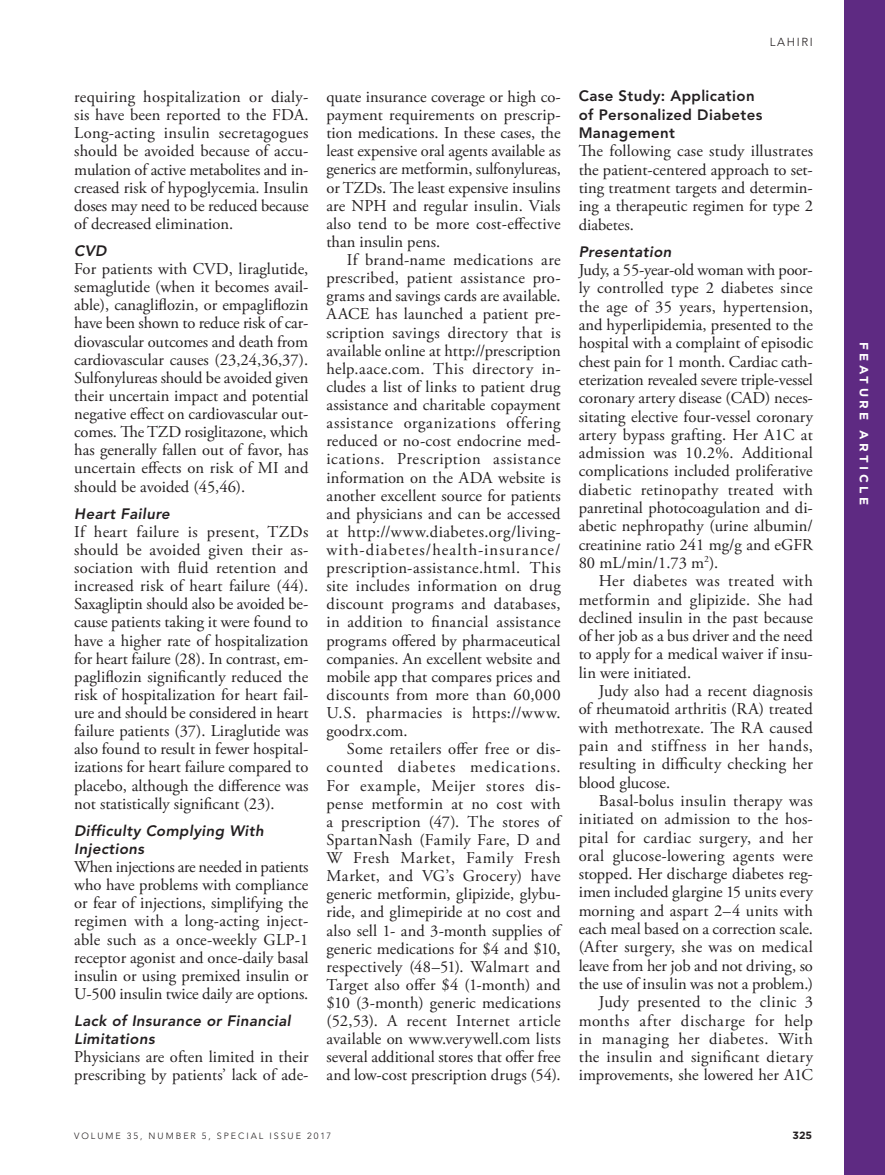
<style>
.page{position:relative;width:885px;height:1175px;background:#fff}
.page>*{position:absolute;margin:0;border:0;box-sizing:border-box;transform-origin:0 0}
.BODY_-_1st_PARA{font:16.5px/18.1px "Adobe Garamond Pro";color:#231f20;text-align:justify}
.BODY_-_2nd_PARA{font:16.5px/18.1px "Adobe Garamond Pro";letter-spacing:.005em;color:#231f20;text-align:justify}
.H2_-_BOLD_ITALIC{font:italic 800 15px/18.1px "Avenir LT Std";letter-spacing:.025em;color:#231f20}
.H1_-_BOLD{font:800 15px/18.3px "Avenir LT Std";letter-spacing:.025em;color:#231f20}
.t1{font:700 12px "Gotham";letter-spacing:.28em;color:#fff}
.t2{font:300 11.55px "Avenir LT Std";letter-spacing:.145em;color:#231f20}
.t3{font:700 10.5px "Gotham";color:#231f20}
.t4{font:300 9px "Avenir LT Std";letter-spacing:.22em;color:#231f20}
</style>
<div class="page">
<div style="left:844px;top:0;width:40px;height:1174px;background:#5e2a82"></div>
<p class="t2" style="left:769px;top:35px;width:45px">lahiri</p>
<p class="BODY_-_1st_PARA" style="left:74px;top:88px;width:236px">requiring hospitalization or dialy&shy;sis have been reported to the FDA.<br>Long-acting insulin secretagogues should be avoided because of accu&shy;mulation of active metabolites and in&shy;creased risk of hypoglycemia. Insulin doses may need to be reduced because of decreased elimination.</p>
<p class="H2_-_BOLD_ITALIC" style="left:74px;top:242px;width:34px">CVD</p>
<p class="BODY_-_1st_PARA" style="left:74px;top:260px;width:236px">For patients with CVD, liraglutide, semaglutide (when it becomes avail&shy;able), canagliflozin, or empagliflozin have been shown to reduce risk of car&shy;diovascular outcomes and death from cardiovascular causes (23,24,36,37).<br>Sulfonylureas should be avoided given their uncertain impact and potential negative effect on cardiovascular out&shy;comes. The TZD rosiglitazone, which has generally fallen out of favor, has uncertain effects on risk of MI and should be avoided (45,46).</p>
<p class="H2_-_BOLD_ITALIC" style="left:74px;top:504px;width:97px">Heart Failure</p>
<p class="BODY_-_1st_PARA" style="left:74px;top:523px;width:236px">If heart failure is present, TZDs should be avoided given their as&shy;sociation with fluid retention and increased risk of heart failure (44).<br>Saxagliptin should also be avoided be&shy;cause patients taking it were found to have a higher rate of hospitalization for heart failure (28). In contrast, em&shy;pagliflozin significantly reduced the risk of hospitalization for heart fail&shy;ure and should be considered in heart failure patients (37). Liraglutide was also found to result in fewer hospital&shy;izations for heart failure compared to placebo, although the difference was not statistically significant (23).</p>
<p class="H2_-_BOLD_ITALIC" style="left:74px;top:821px;width:191px">Difficulty Complying With<br>Injections</p>
<p class="BODY_-_1st_PARA" style="left:74px;top:858px;width:236px">When injections are needed in patients who have problems with compliance or fear of injections, simplifying the regimen with a long-acting inject&shy;able such as a once-weekly GLP-1 receptor agonist and once-daily basal insulin or using premixed insulin or U-500 insulin twice daily are options.</p>
<p class="H2_-_BOLD_ITALIC" style="left:74px;top:1012px;width:218px">Lack of Insurance or Financial<br>Limitations</p>
<p class="BODY_-_1st_PARA" style="left:74px;top:1048px;width:236px">Physicians are often limited in their prescribing by patients’ lack of ade-</p>
<p class="BODY_-_1st_PARA" style="left:326px;top:88px;width:236px">quate insurance coverage or high co&shy;payment requirements on prescrip&shy;tion medications. In these cases, the least expensive oral agents available as generics are metformin, sulfonylureas, or TZDs. The least expensive insulins are NPH and regular insulin. Vials also tend to be more cost-effective than insulin pens.</p>
<p class="BODY_-_2nd_PARA" style="left:326px;top:251px;width:236px;text-indent:20px">If brand-name medications are prescribed, patient assistance pro&shy;grams and savings cards are available.<br>AACE has launched a patient pre&shy;scription savings directory that is available online at http://prescription help.aace.com. This directory in&shy;cludes a list of links to patient drug assistance and charitable copayment assistance organizations offering reduced or no-cost endocrine med&shy;ications. Prescription assistance information on the ADA website is another excellent source for patients and physicians and can be accessed at http://www.diabetes.org/living&shy;with-diabetes/health-insurance/ prescription-assistance.html. This site includes information on drug discount programs and databases, in addition to financial assistance programs offered by pharmaceutical companies. An excellent website and mobile app that compares prices and discounts from more than 60,000<br>U.S. pharmacies is https://www. goodrx.com.</p>
<p class="BODY_-_2nd_PARA" style="left:326px;top:740px;width:236px;text-indent:20px">Some retailers offer free or dis&shy;counted diabetes medications.<br>For example, Meijer stores dis&shy;pense metformin at no cost with a prescription (47). The stores of SpartanNash (Family Fare, D and W Fresh Market, Family Fresh Market, and VG’s Grocery) have generic metformin, glipizide, glybu&shy;ride, and glimepiride at no cost and also sell 1- and 3-month supplies of generic medications for $4 and $10, respectively (48–51). Walmart and Target also offer $4 (1-month) and $10 (3-month) generic medications (52,53). A recent Internet article available on www.verywell.com lists several additional stores that offer free and low-cost prescription drugs (54).</p>
<p class="H1_-_BOLD" style="left:578px;top:87px;width:185px">Case Study: Application of Personalized Diabetes<br>Management</p>
<p class="BODY_-_1st_PARA" style="left:578px;top:142px;width:236px">The following case study illustrates the patient-centered approach to set&shy;ting treatment targets and determin&shy;ing a therapeutic regimen for type 2 diabetes.</p>
<p class="H2_-_BOLD_ITALIC" style="left:578px;top:243px;width:94px">Presentation</p>
<p class="BODY_-_1st_PARA" style="left:578px;top:261px;width:236px">Judy, a 55-year-old woman with poor&shy;ly controlled type 2 diabetes since the age of 35 years, hypertension, and hyperlipidemia, presented to the hospital with a complaint of episodic chest pain for 1 month. Cardiac cath&shy;eterization revealed severe triple-vessel coronary artery disease (CAD) neces&shy;sitating elective four-vessel coronary artery bypass grafting. Her A1C at admission was 10.2%. Additional complications included proliferative diabetic retinopathy treated with panretinal photocoagulation and di&shy;abetic nephropathy (urine albumin/ creatinine ratio 241 mg/g and eGFR 80 mL/min/1.73 m<sup>2</sup>).</p>
<p class="BODY_-_2nd_PARA" style="left:578px;top:572px;width:236px;text-indent:20px">Her diabetes was treated with metformin and glipizide. She had declined insulin in the past because of her job as a bus driver and the need to apply for a medical waiver if insu&shy;lin were initiated.</p>
<p class="BODY_-_2nd_PARA" style="left:578px;top:682px;width:236px;text-indent:20px">Judy also had a recent diagnosis of rheumatoid arthritis (RA) treated with methotrexate. The RA caused pain and stiffness in her hands, resulting in difficulty checking her blood glucose.</p>
<p class="BODY_-_2nd_PARA" style="left:578px;top:792px;width:236px;text-indent:20px">Basal-bolus insulin therapy was initiated on admission to the hos&shy;pital for cardiac surgery, and her oral glucose-lowering agents were stopped. Her discharge diabetes reg&shy;imen included glargine 15 units every morning and aspart 2–4 units with each meal based on a correction scale. (After surgery, she was on medical leave from her job and not driving, so the use of insulin was not a problem.)</p>
<p class="BODY_-_2nd_PARA" style="left:578px;top:993px;width:236px;text-indent:20px">Judy presented to the clinic 3 months after discharge for help in managing her diabetes. With the insulin and significant dietary improvements, she lowered her A1C</p>
<p class="t4" style="left:74px;top:1130px;width:258px">VOLUME 35, NUMBER 5, SPECIAL ISSUE 2017</p>
<p class="t3" style="left:792px;top:1128px;width:21px">325</p>
<p class="t1" style="left:871px;top:342px;width:164px;rotate:90deg">FEATURE ARTICLE</p>
</div>
